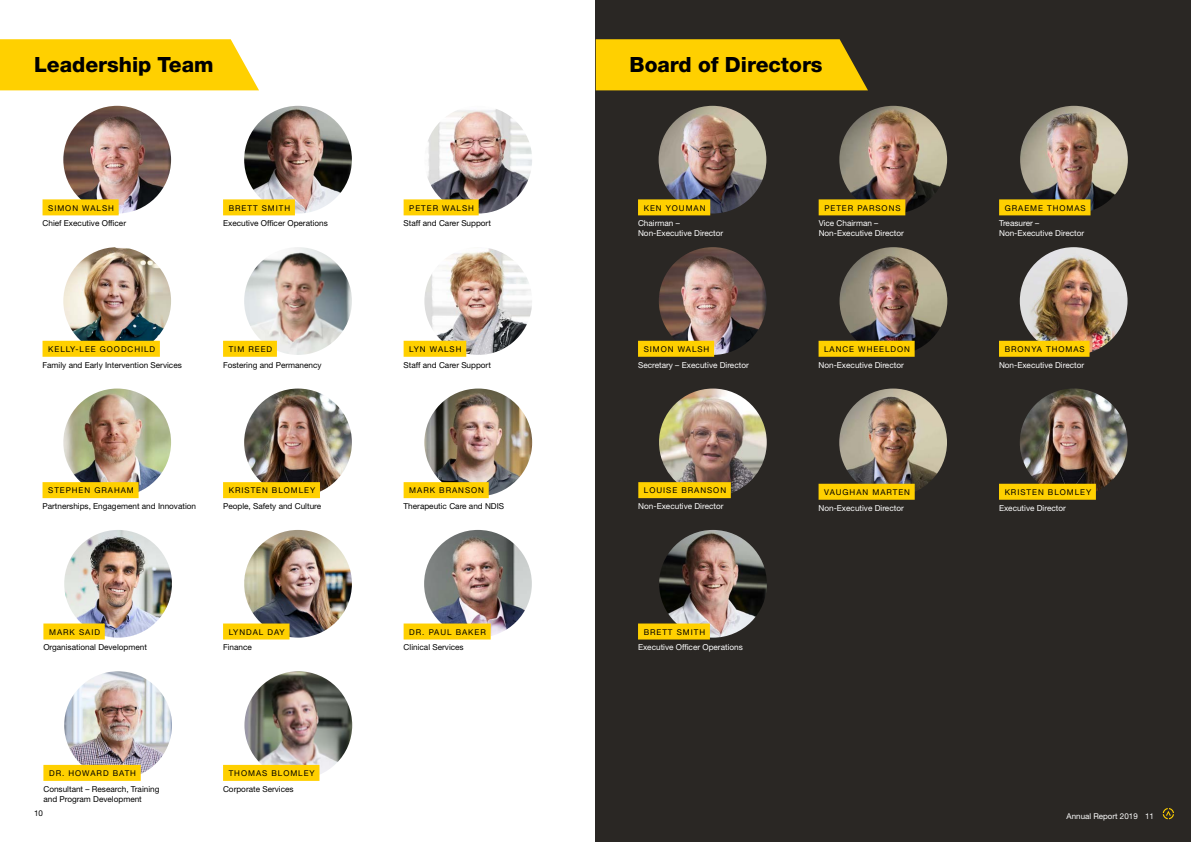
<style>
.page{position:relative;width:1191px;height:842px;background:#fff}
.page>*{position:absolute;margin:0;border:0;box-sizing:border-box;transform-origin:0 0}
.t1{font:800 21px "Helvetica Neue LT Std";color:#000}
.t2{font:8.2px/9.8px "Helvetica Neue LT Std";color:#000}
.t3{font:8.2px/9.8px "Helvetica Neue LT Std";color:#fff}
.t4{font:8px "Helvetica Neue LT Std";letter-spacing:.12em;color:#000}
.t5{font:8px "Helvetica Neue LT Std";color:#fff}
</style>
<div class="page">
<div style="left:595px;top:0;width:596px;height:842px;background:#2a2724"></div>
<img style="left:658px;top:106px;width:108px;height:108px;border-radius:54px">
<img style="left:1020px;top:106px;width:107px;height:108px;border-radius:54px">
<img style="left:1019px;top:247px;width:108px;height:108px;border-radius:54px">
<img style="left:659px;top:247px;width:107px;height:108px;border-radius:54px">
<img style="left:839px;top:247px;width:108px;height:108px;border-radius:54px">
<div style="left:818px;top:341px;width:96px;height:16px;background:#ffd000"></div>
<img style="left:63px;top:106px;width:108px;height:108px;border-radius:54px">
<img style="left:244px;top:106px;width:108px;height:108px;border-radius:54px">
<img style="left:424px;top:106px;width:108px;height:108px;border-radius:54px">
<svg style="left:1162px;top:808px;width:12px;height:11px"></svg>
<img style="left:1019px;top:389px;width:108px;height:107px;border-radius:54px">
<svg style="left:0;top:39px;width:259px;height:51px;background:#ffd20f"></svg>
<svg style="left:596px;top:39px;width:272px;height:51px;background:#f2c602"></svg>
<img style="left:244px;top:671px;width:108px;height:108px;border-radius:54px">
<img style="left:64px;top:671px;width:108px;height:108px;border-radius:54px">
<div style="left:43px;top:765px;width:98px;height:16px;background:#ffd000"></div>
<div style="left:223px;top:765px;width:96px;height:16px;background:#ffd000"></div>
<div style="left:43px;top:199px;width:76px;height:16px;background:#ffd000"></div>
<div style="left:223px;top:199px;width:72px;height:16px;background:#ffd000"></div>
<div style="left:403px;top:199px;width:76px;height:16px;background:#ffd000"></div>
<div style="left:638px;top:341px;width:76px;height:16px;background:#ffd000"></div>
<div style="left:999px;top:341px;width:90px;height:16px;background:#ffd000"></div>
<img style="left:839px;top:106px;width:108px;height:108px;border-radius:54px">
<div style="left:818px;top:199px;width:87px;height:16px;background:#ffd000"></div>
<img style="left:63px;top:247px;width:108px;height:108px;border-radius:54px">
<img style="left:244px;top:247px;width:108px;height:108px;border-radius:54px">
<img style="left:424px;top:247px;width:108px;height:108px;border-radius:54px">
<div style="left:43px;top:341px;width:117px;height:16px;background:#ffd000"></div>
<div style="left:223px;top:341px;width:54px;height:16px;background:#ffd000"></div>
<div style="left:403px;top:341px;width:63px;height:16px;background:#ffd000"></div>
<div style="left:638px;top:199px;width:72px;height:16px;background:#ffd000"></div>
<div style="left:999px;top:199px;width:91px;height:16px;background:#ffd000"></div>
<img style="left:63px;top:389px;width:108px;height:107px;border-radius:54px">
<img style="left:244px;top:389px;width:108px;height:107px;border-radius:54px">
<img style="left:424px;top:389px;width:108px;height:107px;border-radius:54px">
<div style="left:43px;top:482px;width:96px;height:16px;background:#ffd000"></div>
<div style="left:403px;top:482px;width:86px;height:16px;background:#ffd000"></div>
<div style="left:223px;top:482px;width:97px;height:16px;background:#ffd000"></div>
<img style="left:659px;top:389px;width:107px;height:104px">
<img style="left:839px;top:389px;width:108px;height:107px;border-radius:54px">
<div style="left:638px;top:482px;width:93px;height:16px;background:#ffd000"></div>
<div style="left:818px;top:484px;width:96px;height:16px;background:#ffd000"></div>
<div style="left:999px;top:484px;width:97px;height:16px;background:#ffd000"></div>
<img style="left:64px;top:530px;width:108px;height:108px;border-radius:54px">
<img style="left:244px;top:530px;width:108px;height:108px;border-radius:54px">
<img style="left:424px;top:530px;width:108px;height:108px;border-radius:54px">
<div style="left:403px;top:623px;width:87px;height:16px;background:#ffd000"></div>
<div style="left:43px;top:623px;width:62px;height:16px;background:#ffd000"></div>
<div style="left:223px;top:623px;width:66px;height:16px;background:#ffd000"></div>
<img style="left:659px;top:530px;width:108px;height:108px;border-radius:54px">
<div style="left:638px;top:623px;width:72px;height:16px;background:#ffd000"></div>
<h1 class="t1" style="left:34px;top:52px;width:181px">Leadership Team</h1>
<h1 class="t1" style="left:629px;top:52px;width:195px">Board of Directors</h1>
<p class="t4" style="left:48px;top:203px;width:67px">SIMON WALSH</p>
<p class="t2" style="left:43px;top:218px;width:85px">Chief Executive Officer</p>
<p class="t4" style="left:229px;top:203px;width:63px">BRETT SMITH</p>
<p class="t2" style="left:223px;top:218px;width:106px">Executive Officer Operations</p>
<p class="t4" style="left:409px;top:203px;width:66px">PETER WALSH</p>
<p class="t2" style="left:403px;top:218px;width:89px">Staff and Carer Support</p>
<p class="t4" style="left:643px;top:203px;width:63px">KEN YOUMAN</p>
<p class="t3" style="left:638px;top:218px;width:87px">Chairman –<br>Non-Executive Director</p>
<p class="t4" style="left:824px;top:203px;width:78px">PETER PARSONS</p>
<p class="t3" style="left:818px;top:218px;width:87px">Vice Chairman –<br>Non-Executive Director</p>
<p class="t4" style="left:1004px;top:203px;width:83px">GRAEME THOMAS</p>
<p class="t3" style="left:999px;top:218px;width:87px">Treasurer –<br>Non-Executive Director</p>
<p class="t4" style="left:48px;top:344px;width:108px">KELLY-LEE GOODCHILD</p>
<p class="t2" style="left:43px;top:360px;width:141px">Family and Early Intervention Services</p>
<p class="t4" style="left:229px;top:344px;width:45px">TIM REED</p>
<p class="t2" style="left:223px;top:360px;width:100px">Fostering and Permanency</p>
<p class="t4" style="left:409px;top:344px;width:54px">LYN WALSH</p>
<p class="t2" style="left:403px;top:360px;width:89px">Staff and Carer Support</p>
<p class="t4" style="left:643px;top:344px;width:67px">SIMON WALSH</p>
<p class="t3" style="left:638px;top:360px;width:112px">Secretary – Executive Director</p>
<p class="t4" style="left:824px;top:344px;width:87px">LANCE WHEELDON</p>
<p class="t3" style="left:818px;top:360px;width:87px">Non-Executive Director</p>
<p class="t4" style="left:1004px;top:344px;width:82px">BRONYA THOMAS</p>
<p class="t3" style="left:999px;top:360px;width:87px">Non-Executive Director</p>
<p class="t4" style="left:48px;top:486px;width:87px">STEPHEN GRAHAM</p>
<p class="t2" style="left:43px;top:501px;width:155px">Partnerships, Engagement and Innovation</p>
<p class="t4" style="left:229px;top:486px;width:88px">KRISTEN BLOMLEY</p>
<p class="t2" style="left:223px;top:501px;width:100px">People, Safety and Culture</p>
<p class="t4" style="left:409px;top:486px;width:76px">MARK BRANSON</p>
<p class="t2" style="left:403px;top:501px;width:102px">Therapeutic Care and NDIS</p>
<p class="t4" style="left:644px;top:486px;width:84px">LOUISE BRANSON</p>
<p class="t3" style="left:638px;top:501px;width:87px">Non-Executive Director</p>
<p class="t4" style="left:824px;top:487px;width:87px">VAUGHAN MARTEN</p>
<p class="t3" style="left:818px;top:503px;width:87px">Non-Executive Director</p>
<p class="t4" style="left:1004px;top:487px;width:88px">KRISTEN BLOMLEY</p>
<p class="t3" style="left:999px;top:503px;width:68px">Executive Director</p>
<p class="t4" style="left:49px;top:627px;width:52px">MARK SAID</p>
<p class="t2" style="left:43px;top:642px;width:105px">Organisational Development</p>
<p class="t4" style="left:229px;top:627px;width:58px">LYNDAL DAY</p>
<p class="t2" style="left:223px;top:642px;width:30px">Finance</p>
<p class="t4" style="left:409px;top:627px;width:78px">DR. PAUL BAKER</p>
<p class="t2" style="left:403px;top:642px;width:62px">Clinical Services</p>
<p class="t4" style="left:643px;top:627px;width:63px">BRETT SMITH</p>
<p class="t3" style="left:638px;top:642px;width:106px">Executive Officer Operations</p>
<p class="t4" style="left:49px;top:769px;width:88px">DR. HOWARD BATH</p>
<p class="t2" style="left:43px;top:784px;width:118px">Consultant – Research, Training and Program Development</p>
<p class="t4" style="left:229px;top:769px;width:87px">THOMAS BLOMLEY</p>
<p class="t2" style="left:223px;top:784px;width:72px">Corporate Services</p>
<p class="t4" style="left:34px;top:809px;width:10px">10</p>
<p class="t5" style="left:1066px;top:811px;width:89px">Annual Report 2019 11</p>
</div>
